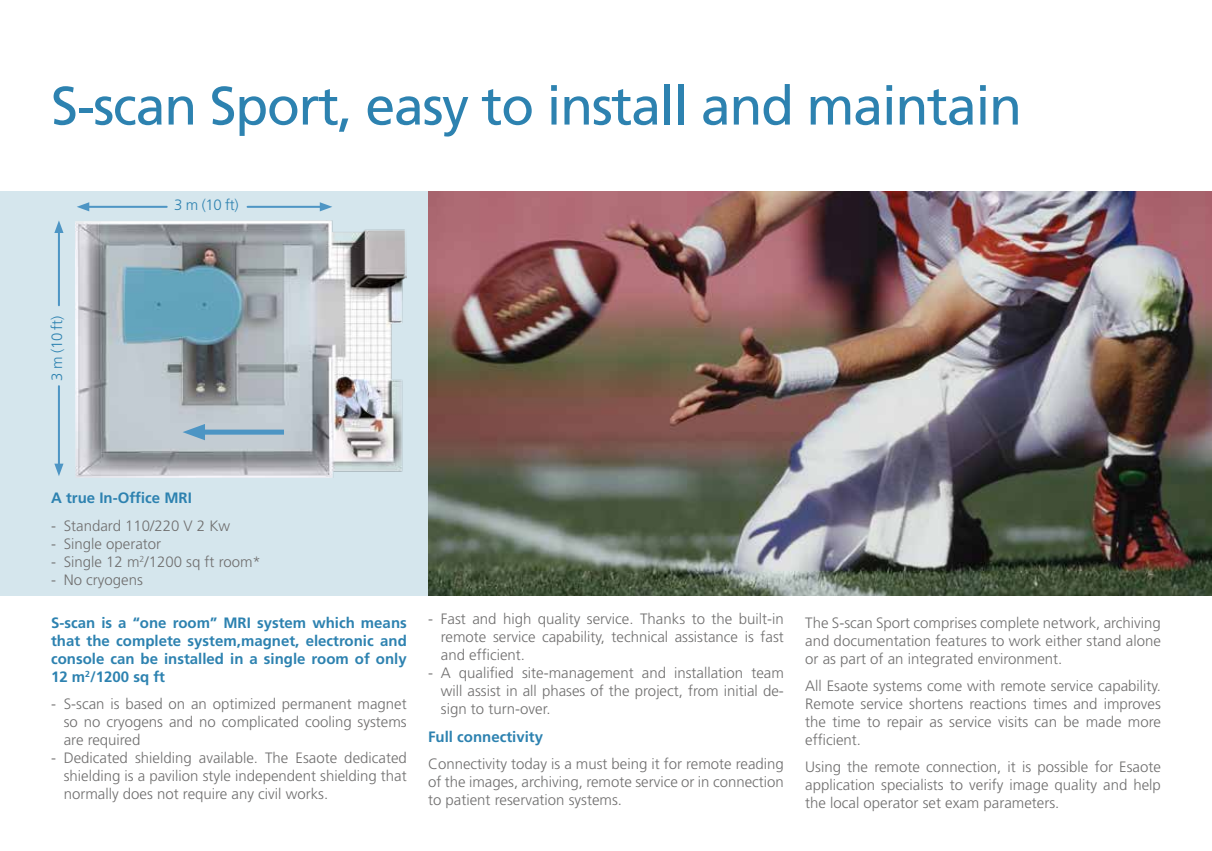
<style>
.page{position:relative;width:1212px;height:851px;background:#fff}
.page>*{position:absolute;margin:0;border:0;box-sizing:border-box;transform-origin:0 0}
.t1{font:54px "Frutiger";letter-spacing:-.025em;color:#2d82b0}
.t2{font:300 15px/18px "Frutiger";color:#706f6f;text-align:justify}
.t3{font:700 15px/18px "Frutiger";color:#2d82b0;text-align:justify}
.t4{font:300 15px "Frutiger";letter-spacing:-.025em;color:#2d82b0}
</style>
<div class="page">
<div style="left:0;top:191px;width:428px;height:404px;background:#d5e6ed"></div>
<img style="left:428px;top:191px;width:784px;height:404px">
<hr style="left:248px;top:206px;width:75px;height:2px;background:#4d95c4">
<svg style="left:320px;top:202px;width:12px;height:5px"></svg>
<hr style="left:86px;top:206px;width:81px;height:2px;background:#4d95c4">
<svg style="left:77px;top:202px;width:12px;height:5px"></svg>
<hr style="left:58px;top:229px;width:2px;height:76px;background:#4d95c4">
<svg style="left:54px;top:220px;width:10px;height:13px"></svg>
<hr style="left:58px;top:386px;width:2px;height:81px;background:#4d95c4">
<svg style="left:54px;top:463px;width:10px;height:13px"></svg>
<img style="left:76px;top:207px;width:331px;height:270px">
<div style="left:196px;top:429px;width:88px;height:5px;background:#4d95c4"></div>
<svg style="left:183px;top:424px;width:22px;height:16px"></svg>
<h1 class="t1" style="left:51px;top:74px;width:972px">S-scan Sport, easy to install and maintain</h1>
<p class="t4" style="left:49px;top:381px;width:66px;rotate:-90deg">3 m (10 ft)</p>
<p class="t4" style="left:174px;top:196px;width:66px">3 m (10 ft)</p>
<p class="t3" style="left:51px;top:488px;width:142px">A true In-Office MRI</p>
<p class="t2" style="left:51px;top:517px;width:181px">- Standard 110/220 V 2 Kw</p>
<p class="t2" style="left:51px;top:535px;width:112px">- Single operator</p>
<p class="t2" style="left:51px;top:553px;width:211px">- Single 12 m<sup>2</sup>/1200 sq ft room*</p>
<p class="t2" style="left:51px;top:571px;width:93px">- No cryogens</p>
<p class="t3" style="left:51px;top:614px;width:357px">S-scan is a “one room” MRI system which means that the complete system,magnet, electronic and console can be installed in a single room of only 12 m<sup>2</sup>/1200 sq ft</p>
<p class="t2" style="left:64px;top:695px;width:344px;text-indent:-13px">- S-scan is based on an optimized permanent magnet so no cryogens and no complicated cooling systems are required</p>
<p class="t2" style="left:64px;top:749px;width:345px;text-indent:-13px">- Dedicated shielding available. The Esaote dedicated shielding is a pavilion style independent shielding that normally does not require any civil works.</p>
<p class="t2" style="left:441px;top:610px;width:345px;text-indent:-13px">- Fast and high quality service. Thanks to the built-in remote service capability, technical assistance is fast and efficient.</p>
<p class="t2" style="left:441px;top:664px;width:345px;text-indent:-13px">- A qualified site-management and installation team will assist in all phases of the project, from initial de&shy;sign to turn-over.</p>
<p class="t3" style="left:428px;top:727px;width:117px">Full connectivity</p>
<p class="t2" style="left:428px;top:754px;width:357px">Connectivity today is a must being it for remote reading of the images, archiving, remote service or in connection to patient reservation systems.</p>
<p class="t2" style="left:805px;top:614px;width:357px">The S-scan Sport comprises complete network, archiving and documentation features to work either stand alone or as part of an integrated environment.</p>
<p class="t2" style="left:805px;top:677px;width:357px">All Esaote systems come with remote service capability.<br>Remote service shortens reactions times and improves the time to repair as service visits can be made more efficient.</p>
<p class="t2" style="left:805px;top:758px;width:357px">Using the remote connection, it is possible for Esaote application specialists to verify image quality and help the local operator set exam parameters.</p>
</div>
